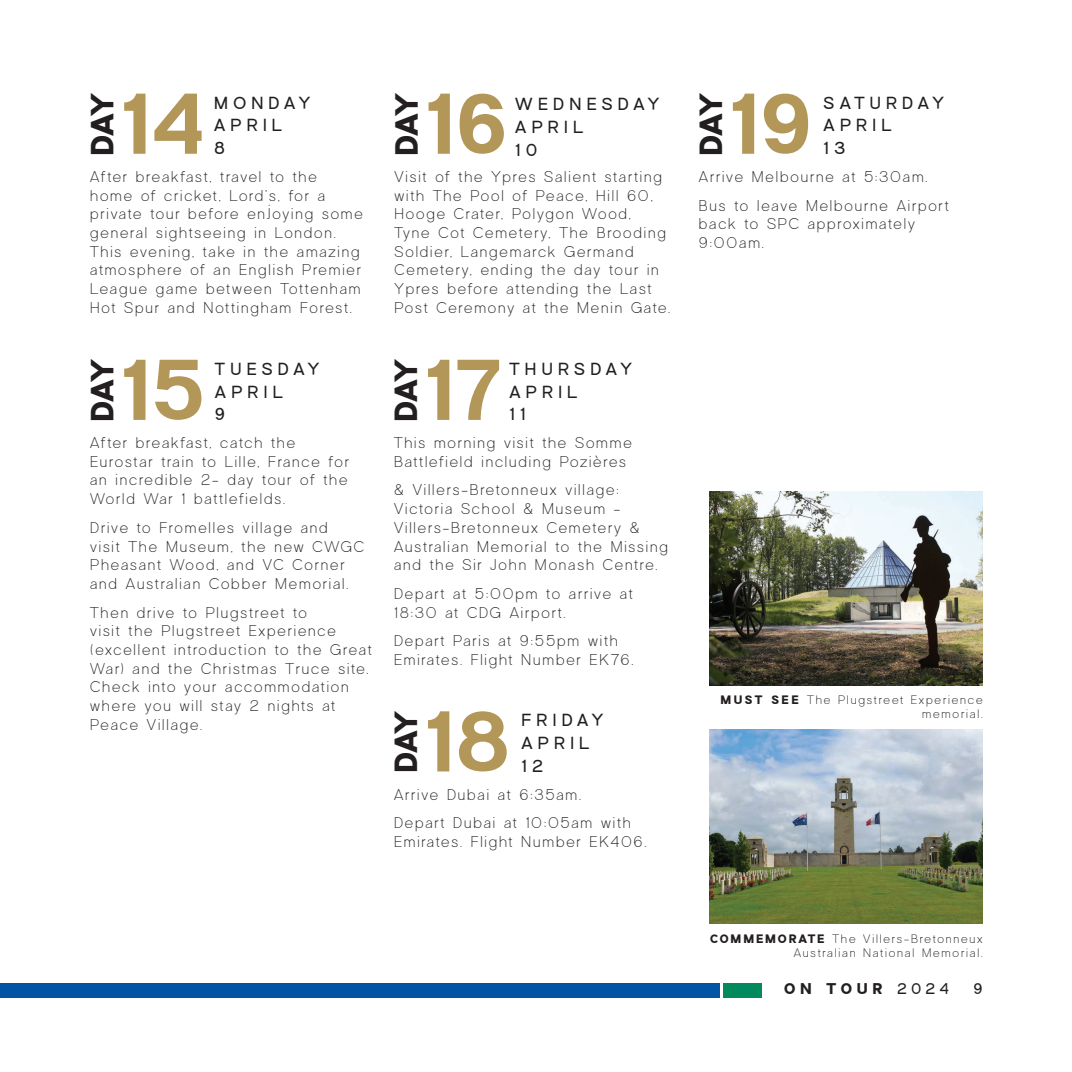
<style>
.page{position:relative;width:1072px;height:1072px;background:#fff}
.page>*{position:absolute;margin:0;border:0;box-sizing:border-box;transform-origin:0 0}
.t1{font:700 85.92px "Hamon";color:#b39758}
.t2{font:700 32.02px "Hamon";letter-spacing:-.07em;color:#231f20}
.t3{font:17.5px/22.8px "Hamon";letter-spacing:.3em;color:#231f20}
.t4{font:300 15.58px/18.7px "Hamon";letter-spacing:.12em;color:#231f20}
.t5{font:700 15.58px "Hamon";letter-spacing:.3em;color:#231f20}
.t6{font:15.58px "Hamon";color:#231f20}
.t7{font:300 12.25px/14px "Hamon";letter-spacing:.15em;color:#231f20;text-align:right}
.s1{font-weight:700}
.s2{font-weight:400}
</style>
<div class="page">
<div style="left:0;top:983px;width:720px;height:15px;background:#0155a5"></div>
<div style="left:723px;top:983px;width:39px;height:15px;background:#008a5e"></div>
<img style="left:709px;top:729px;width:273px;height:194px">
<img style="left:709px;top:491px;width:273px;height:194px">
<h2 class="t2" style="left:84px;top:156px;width:64px;rotate:-90deg">DAY</h2>
<h1 class="t1" style="left:121px;top:74px;width:87px">14</h1>
<p class="t3" style="left:214px;top:91px;width:98px">MONDAY<br>APRIL</p>
<p class="t3" style="left:214px;top:136px;width:12px">8</p>
<p class="t4" style="left:90px;top:167px;width:274px">After breakfast, travel to the<br>home of cricket, Lord’s, for a private tour before enjoying some general sightseeing in London.<br>This evening, take in the amazing atmosphere of an English Premier<br>League game between Tottenham<br>Hot Spur and Nottingham Forest.</p>
<h2 class="t2" style="left:84px;top:422px;width:64px;rotate:-90deg">DAY</h2>
<h1 class="t1" style="left:121px;top:340px;width:87px">15</h1>
<p class="t3" style="left:215px;top:357px;width:106px">TUESDAY<br>APRIL</p>
<p class="t3" style="left:215px;top:402px;width:12px">9</p>
<p class="t4" style="left:90px;top:433px;width:260px">After breakfast, catch the<br>Eurostar train to Lille, France for an incredible 2- day tour of the<br>World War 1 battlefields.</p>
<p class="t4" style="left:90px;top:517px;width:275px">Drive to Fromelles village and<br>visit The Museum, the new CWGC<br>Pheasant Wood, and VC Corner and Australian Cobber Memorial.</p>
<p class="t4" style="left:90px;top:602px;width:283px">Then drive to Plugstreet to<br>visit the Plugstreet Experience (excellent introduction to the Great<br>War) and the Christmas Truce site.<br>Check into your accommodation where you will stay 2 nights at<br>Peace Village.</p>
<h2 class="t2" style="left:388px;top:156px;width:64px;rotate:-90deg">DAY</h2>
<h1 class="t1" style="left:425px;top:74px;width:85px">16</h1>
<p class="t3" style="left:515px;top:92px;width:146px">WEDNESDAY<br>APRIL</p>
<p class="t3" style="left:515px;top:138px;width:24px">1 0</p>
<p class="t4" style="left:394px;top:167px;width:277px">Visit of the Ypres Salient starting with The Pool of Peace, Hill 60,<br>Hooge Crater, Polygon Wood,<br>Tyne Cot Cemetery, The Brooding<br>Soldier, Langemarck Germand<br>Cemetery, ending the day tour in<br>Ypres before attending the Last<br>Post Ceremony at the Menin Gate.</p>
<h2 class="t2" style="left:387px;top:422px;width:64px;rotate:-90deg">DAY</h2>
<h1 class="t1" style="left:424px;top:340px;width:79px">17</h1>
<p class="t3" style="left:509px;top:357px;width:124px">THURSDAY<br>APRIL</p>
<p class="t3" style="left:509px;top:402px;width:17px">1 1</p>
<p class="t4" style="left:394px;top:433px;width:239px">This morning visit the Somme<br>Battlefield including Pozières</p>
<p class="t4" style="left:394px;top:480px;width:275px">&amp; Villers-Bretonneux village:<br>Victoria School &amp; Museum -<br>Villers-Bretonneux Cemetery &amp;<br>Australian Memorial to the Missing and the Sir John Monash Centre.</p>
<p class="t4" style="left:394px;top:583px;width:240px">Depart at 5:00pm to arrive at<br>18:30 at CDG Airport.</p>
<p class="t4" style="left:394px;top:630px;width:241px">Depart Paris at 9:55pm with<br>Emirates. Flight Number EK76.</p>
<h2 class="t2" style="left:387px;top:773px;width:64px;rotate:-90deg">DAY</h2>
<h1 class="t1" style="left:424px;top:691px;width:88px">18</h1>
<p class="t3" style="left:521px;top:708px;width:83px">FRIDAY<br>APRIL</p>
<p class="t3" style="left:521px;top:754px;width:23px">1 2</p>
<p class="t4" style="left:394px;top:779px;width:238px;line-height:28.5px">Arrive Dubai at 6:35am.<br>Depart Dubai at 10:05am with</p>
<p class="t4" style="left:394px;top:831px;width:254px">Emirates. Flight Number EK406.</p>
<h2 class="t2" style="left:692px;top:156px;width:64px;rotate:-90deg">DAY</h2>
<h1 class="t1" style="left:729px;top:74px;width:85px">19</h1>
<p class="t3" style="left:823px;top:91px;width:122px">SATURDAY<br>APRIL</p>
<p class="t3" style="left:823px;top:136px;width:23px">1 3</p>
<p class="t4" style="left:699px;top:162px;width:251px;line-height:28.5px">Arrive Melbourne at 5:30am.<br>Bus to leave Melbourne Airport</p>
<p class="t4" style="left:699px;top:214px;width:217px">back to SPC approximately<br>9:00am.</p>
<p class="t7" style="left:720px;top:692px;width:264px"><span class="s1">MUST SEE</span> The Plugstreet Experience memorial.</p>
<p class="t7" style="left:710px;top:931px;width:274px"><span class="s1">COMMEMORATE</span> The Villers-Bretonneux<br>Australian National Memorial.</p>
<p class="t5" style="left:784px;top:979px;width:166px">ON TOUR <span class="s2">2024</span></p>
<p class="t6" style="left:973px;top:979px;width:11px">9</p>
</div>
